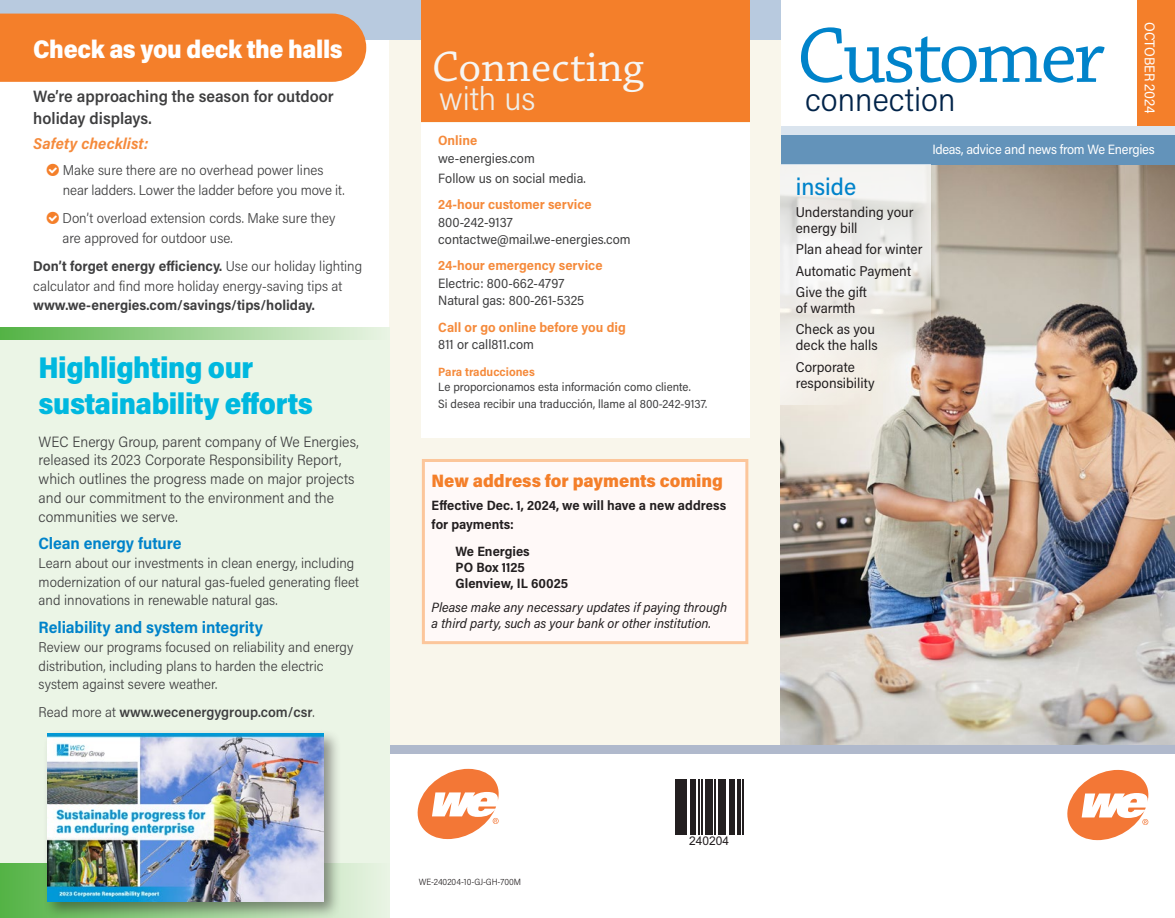
<style>
.page{position:relative;width:1175px;height:918px;background:#fff}
.page>*{position:absolute;margin:0;border:0;box-sizing:border-box;transform-origin:0 0}
.t1{font:82.5px "Chaparral Pro";letter-spacing:-.04em;color:#0083ca}
.t2{font:45px "Chaparral Pro";color:#f6f6f4}
.t3{font:300 33px "Acumin Pro Semi Cond";color:#002349}
.t4{font:300 33px "Acumin Pro Semi Cond";color:#efeee9}
.t5{font:900 30px "Acumin Pro Semi Cond";letter-spacing:-.015em;color:#00b8df}
.t6{font:900 25.5px "Acumin Pro Semi Cond";letter-spacing:-.015em;color:#fff}
.t7{font:500 24px "Acumin Pro Semi Cond";color:#0083ca}
.t8{font:900 18px "Acumin Pro Semi Cond";color:#f47f2a}
.t9{font:600 16.5px/21.8px "Acumin Pro Semi Cond";color:#3e3e3f}
.t10{font:700 16.5px "Acumin Pro Semi Cond";letter-spacing:-.005em;color:#0083ca}
.t11{font:italic 700 15.75px "Acumin Pro Semi Cond";letter-spacing:.005em;color:#f58a3b}
.t12{font:300 15px/18.8px "Acumin Pro Semi Cond";color:#3e3e3f}
.t13{font:300 14.25px/18.8px "Acumin Pro Semi Cond";color:#3e3e3f}
.t14{font:14.25px/21.5px "Acumin Pro Semi Cond";color:#231f20}
.t15{font:700 14.25px "Acumin Pro Semi Cond";color:#3e3e3f}
.t16{font:600 14.25px "Acumin Pro Semi Cond";color:#3e3e3f}
.t17{font:14.25px "Acumin Pro Semi Cond";letter-spacing:-.01em;color:#fff}
.t18{font:13.5px/16.5px "Acumin Pro Semi Cond";color:#3e3e3f}
.t19{font:italic 13.5px/16.5px "Acumin Pro Semi Cond";color:#231f20}
.t20{font:700 13.5px/16.5px "Acumin Pro Semi Cond";color:#231f20}
.t21{font:700 13.5px "Acumin Pro Semi Cond";color:#f58a3b}
.t22{font:13.5px "Acumin Pro Semi Cond";letter-spacing:-.02em;color:#fff}
.t23{font:12px/16.5px "Acumin Pro Semi Cond";color:#3e3e3f}
.t24{font:700 12px "Acumin Pro Semi Cond";color:#f58a3b}
.t25{font:12px "Arial";color:#231f20}
.t26{font:300 9px "Acumin Pro Semi Cond";color:#231f20}
.s1{font-weight:700}
.s2{font-weight:300}
</style>
<div class="page">
<div style="left:1136px;top:0;width:38px;height:131px;background:#f47f2a"></div>
<div style="left:389px;top:40px;width:391px;height:705px;background:#f9f6eb"></div>
<div style="left:0;top:0;width:780px;height:40px;background:#b8cadf"></div>
<div style="left:421px;top:123px;width:328px;height:314px;background:#fff"></div>
<div style="left:421px;top:0;width:328px;height:122px;background:#f47f2a"></div>
<div style="left:423px;top:460px;width:324px;height:183px;background:#fff9f8"></div>
<div style="left:422px;top:459px;width:326px;height:185px;border:3px solid #fcc69b"></div>
<img style="left:780px;top:164px;width:394px;height:581px">
<div style="left:389px;top:745px;width:785px;height:8px;background:#b0b9cc"></div>
<div style="left:780px;top:126px;width:394px;height:9px;background:#dae4ee"></div>
<div style="left:780px;top:135px;width:394px;height:29px;background:#6393ba"></div>
<svg style="left:1067px;top:770px;width:81px;height:70px"></svg>
<svg style="left:417px;top:769px;width:81px;height:70px"></svg>
<svg style="left:780px;top:164px;width:151px;height:241px;fill:#f0ede9"></svg>
<div style="left:0;top:328px;width:389px;height:590px;background:#ebf5e6"></div>
<svg style="left:0;top:863px;width:368px;height:55px"></svg>
<svg style="left:0;top:328px;width:368px;height:12px;background:#9ad190"></svg>
<div style="left:43px;top:729px;width:298px;height:189px;background:#231f20;opacity:.47"></div>
<img style="left:47px;top:734px;width:276px;height:167px">
<div style="left:0;top:14px;width:366px;height:68px;background:#f47f2a"></div>
<svg style="left:676px;top:780px;width:59px;height:55px"></svg>
<hr style="left:675px;top:780px;width:1px;height:55px;background:#231f20">
<hr style="left:677px;top:780px;width:1px;height:55px;background:#231f20">
<hr style="left:679px;top:780px;width:1px;height:55px;background:#231f20">
<hr style="left:681px;top:780px;width:4px;height:55px;background:#231f20">
<hr style="left:686px;top:780px;width:1px;height:55px;background:#231f20">
<hr style="left:690px;top:780px;width:1px;height:55px;background:#231f20">
<hr style="left:692px;top:780px;width:3px;height:55px;background:#231f20">
<hr style="left:699px;top:780px;width:1px;height:55px;background:#231f20">
<hr style="left:701px;top:780px;width:1px;height:55px;background:#231f20">
<hr style="left:705px;top:780px;width:3px;height:55px;background:#231f20">
<hr style="left:709px;top:780px;width:4px;height:55px;background:#231f20">
<hr style="left:714px;top:780px;width:1px;height:55px;background:#231f20">
<hr style="left:718px;top:780px;width:1px;height:55px;background:#231f20">
<hr style="left:720px;top:780px;width:1px;height:55px;background:#231f20">
<hr style="left:722px;top:780px;width:4px;height:55px;background:#231f20">
<hr style="left:729px;top:780px;width:3px;height:55px;background:#231f20">
<hr style="left:733px;top:780px;width:1px;height:55px;background:#231f20">
<hr style="left:737px;top:780px;width:4px;height:55px;background:#231f20">
<hr style="left:742px;top:780px;width:1px;height:55px;background:#231f20">
<h3 class="t6" style="left:33px;top:31px;width:311px">Check as you deck the halls</h3>
<p class="t9" style="left:33px;top:85px;width:302px">We’re approaching the season for outdoor holiday displays.</p>
<p class="t11" style="left:33px;top:133px;width:116px">Safety checklist:</p>
<p class="t13" style="left:63px;top:160px;width:283px;line-height:19.5px">Make sure there are no overhead power lines near ladders. Lower the ladder before you move it.</p>
<p class="t13" style="left:63px;top:208px;width:274px;line-height:19.5px">Don’t overload extension cords. Make sure they are approved for outdoor use.</p>
<p class="t13" style="left:33px;top:256px;width:330px;line-height:19.5px"><span class="s1">Don’t forget energy efficiency.</span> Use our holiday lighting calculator and find more holiday energy-saving tips at</p>
<p class="t15" style="left:33px;top:295px;width:283px">www.we-energies.com/savings/tips/holiday.</p>
<h3 class="t5" style="left:39px;top:347px;width:216px">Highlighting our</h3>
<h3 class="t5" style="left:39px;top:383px;width:276px">sustainability efforts</h3>
<p class="t12" style="left:39px;top:431px;width:321px">WEC Energy Group, parent company of We Energies, released its 2023 Corporate Responsibility Report, which outlines the progress made on major projects and our commitment to the environment and the communities we serve.</p>
<p class="t10" style="left:39px;top:532px;width:144px">Clean energy future</p>
<p class="t13" style="left:39px;top:553px;width:322px">Learn about our investments in clean energy, including modernization of our natural gas-fueled generating fleet and innovations in renewable natural gas.</p>
<p class="t10" style="left:39px;top:616px;width:226px">Reliability and system integrity</p>
<p class="t13" style="left:39px;top:637px;width:316px">Review our programs focused on reliability and energy distribution, including plans to harden the electric system against severe weather.</p>
<p class="t16" style="left:39px;top:702px;width:278px"><span class="s2">Read more at</span> www.wecenergygroup.com/csr<span class="s2">.</span></p>
<h2 class="t2" style="left:432px;top:41px;width:213px">Connecting</h2>
<h3 class="t4" style="left:439px;top:76px;width:98px">with us</h3>
<p class="t21" style="left:438px;top:131px;width:41px">Online</p>
<p class="t18" style="left:438px;top:148px;width:149px;line-height:19.5px">we-energies.com<br>Follow us on social media.</p>
<p class="t21" style="left:438px;top:195px;width:155px">24-hour customer service</p>
<p class="t18" style="left:438px;top:214px;width:194px">800-242-9137 contactwe@mail.we-energies.com</p>
<p class="t21" style="left:438px;top:256px;width:166px">24-hour emergency service</p>
<p class="t18" style="left:438px;top:275px;width:148px">Electric: 800-662-4797<br>Natural gas: 800-261-5325</p>
<p class="t21" style="left:438px;top:317px;width:189px">Call or go online before you dig</p>
<p class="t18" style="left:438px;top:336px;width:97px">811 or call811.com</p>
<p class="t24" style="left:438px;top:364px;width:98px">Para traducciones</p>
<p class="t23" style="left:438px;top:378px;width:270px">Le proporcionamos esta información como cliente.<br>Si desea recibir una traducción, llame al 800-242-9137.</p>
<p class="t8" style="left:431px;top:468px;width:293px">New address for payments coming</p>
<p class="t20" style="left:431px;top:495px;width:296px;line-height:19.5px">Effective Dec. 1, 2024, we will have a new address for payments:</p>
<p class="t20" style="left:455px;top:542px;width:114px">We Energies<br>PO Box 1125<br>Glenview, IL 60025</p>
<p class="t19" style="left:431px;top:598px;width:297px">Please make any necessary updates if paying through a third party, such as your bank or other institution.</p>
<p class="t26" style="left:418px;top:875px;width:104px">WE-240204-10-GJ-GH-700M</p>
<p class="t25" style="left:689px;top:833px;width:42px">240204</p>
<h1 class="t1" style="left:796px;top:10px;width:309px">Customer</h1>
<h3 class="t3" style="left:805px;top:77px;width:152px">connection</h3>
<p class="t17" style="left:1159px;top:22px;width:93px;rotate:90deg">OCTOBER 2024</p>
<h3 class="t7" style="left:796px;top:170px;width:62px">inside</h3>
<p class="t14" style="left:796px;top:204px;width:119px;line-height:15.8px">Understanding your energy bill</p>
<p class="t14" style="left:796px;top:238px;width:128px">Plan ahead for winter<br>Automatic Payment<br>Give the gift</p>
<p class="t14" style="left:796px;top:297px;width:81px">of warmth<br>Check as you</p>
<p class="t14" style="left:796px;top:334px;width:83px">deck the halls<br>Corporate</p>
<p class="t14" style="left:796px;top:372px;width:80px">responsibility</p>
<p class="t22" style="left:932px;top:140px;width:224px">Ideas, advice and news from We Energies</p>
</div>
